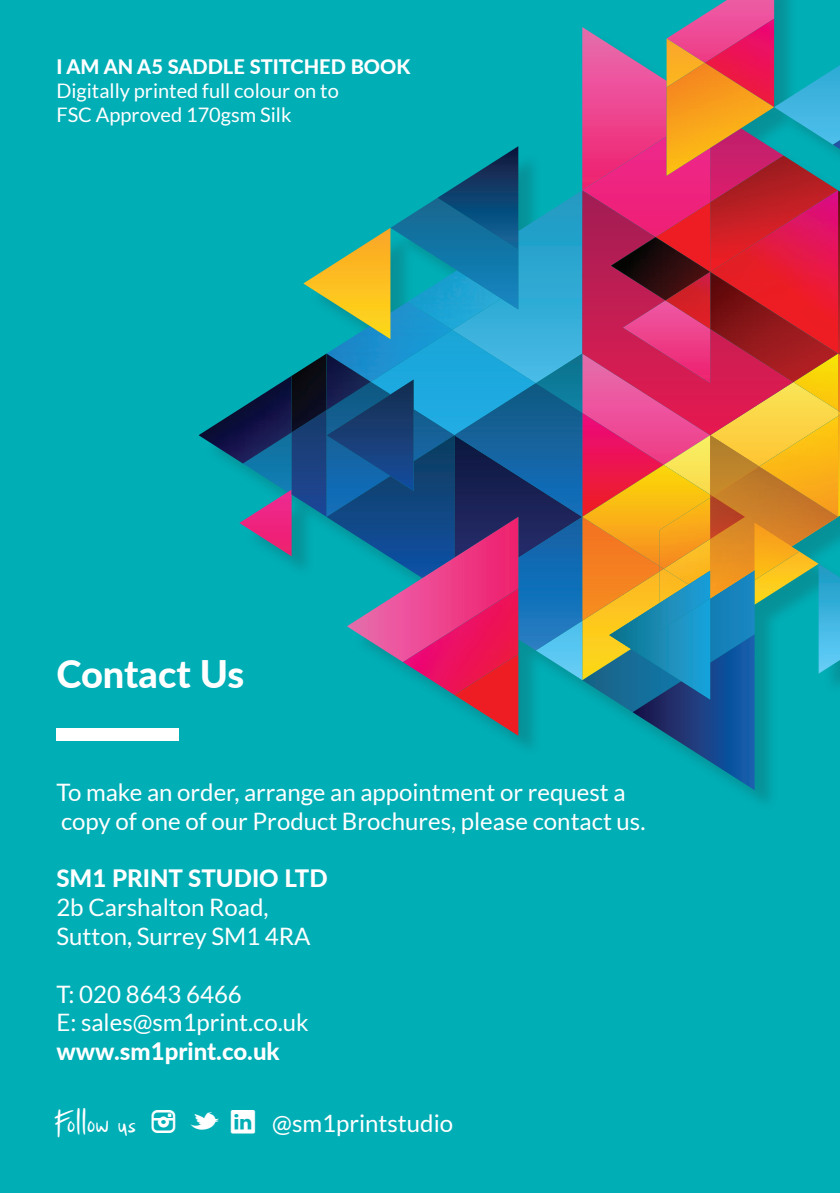
<style>
.page{position:relative;width:840px;height:1193px;background:#fff}
.page>*{position:absolute;margin:0;border:0;box-sizing:border-box;transform-origin:0 0}
.t1{font:800 38px "Lato";color:#fff}
.t2{font:24px/28.8px "Lato";color:#fff}
.t3{font:800 24px "Lato";color:#fff}
.t4{font:20px/24px "Lato";color:#fff}
.t5{font:800 20px "Lato";color:#fff}
.s1{font-family:"Candreva";font-size:34px}
.s2{font-family:"Social Font Face";font-size:32px}
.s3{font-family:"Social Font Face";font-size:36px}
</style>
<div class="page">
<div style="left:0;top:0;width:839px;height:1193px;background:#00aeb6"></div>
<img style="left:632px;top:712px;width:122px;height:78px">
<svg style="left:518px;top:190px;width:17px;height:140px;background:#21a2c3"></svg>
<svg style="left:232px;top:463px;width:94px;height:93px"></svg>
<img style="left:452px;top:330px;width:83px;height:52px">
<img style="left:413px;top:382px;width:122px;height:135px">
<img style="left:518px;top:517px;width:17px;height:133px">
<img style="left:326px;top:435px;width:128px;height:102px">
<img style="left:291px;top:432px;width:35px;height:85px">
<img style="left:326px;top:382px;width:87px;height:109px">
<img style="left:198px;top:376px;width:93px;height:87px">
<img style="left:328px;top:339px;width:124px;height:43px">
<img style="left:326px;top:353px;width:44px;height:57px">
<img style="left:291px;top:354px;width:35px;height:78px">
<svg style="left:303px;top:146px;width:215px;height:193px"></svg>
<svg style="left:347px;top:517px;width:171px;height:145px"></svg>
<img style="left:403px;top:588px;width:115px;height:107px">
<img style="left:454px;top:654px;width:64px;height:82px">
<div style="left:56px;top:728px;width:122px;height:13px;background:#fff"></div>
<svg style="left:535px;top:0;width:305px;height:712px;background:#906d6f"></svg>
<p class="t5" style="left:56px;top:52px;width:355px">I AM AN A5 SADDLE STITCHED BOOK</p>
<p class="t4" style="left:56px;top:78px;width:284px">Digitally printed full colour on to<br>FSC Approved 170gsm Silk</p>
<h1 class="t1" style="left:56px;top:646px;width:189px">Contact Us</h1>
<p class="t2" style="left:56px;top:777px;width:590px">To make an order, arrange an appointment or request a copy of one of our Product Brochures, please contact us.</p>
<p class="t3" style="left:56px;top:860px;width:273px">SM1 PRINT STUDIO LTD</p>
<p class="t2" style="left:56px;top:893px;width:256px">2b Carshalton Road,<br>Sutton, Surrey SM1 4RA</p>
<p class="t2" style="left:56px;top:979px;width:254px">T: 020 8643 6466<br>E: sales@sm1print.co.uk</p>
<p class="t3" style="left:56px;top:1033px;width:225px">www.sm1print.co.uk</p>
<p class="t2" style="left:56px;top:1109px;width:398px"><span class="s1">Follow us</span><span class="s2">™</span><span class="s3">t</span> <span class="s2">ã</span> @sm1printstudio</p>
</div>
